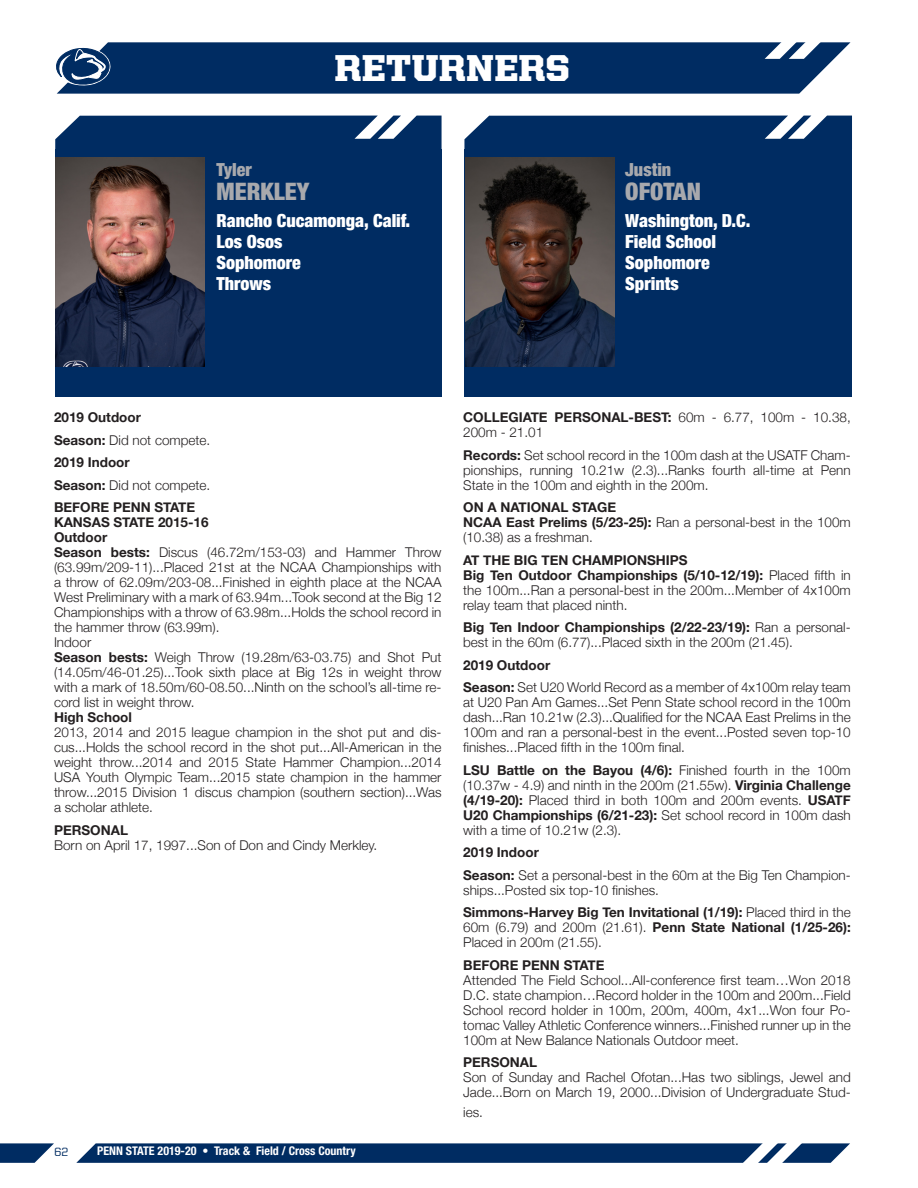
<style>
.page{position:relative;width:918px;height:1188px;background:#fff}
.page>*{position:absolute;margin:0;border:0;box-sizing:border-box;transform-origin:0 0}
._13_Stat_Column_Text{font:900 37.5px "United Serif Reg";color:#fff}
.t1{font:900 condensed 24px "Helvetica Neue";color:#a8a9ad}
.t2{font:900 condensed 18px "Helvetica Neue";color:#fff}
.t3{font:900 condensed 18px "Helvetica Neue";color:#a8a9ad}
.t4{font:300 13.5px/15px "Helvetica Neue";color:#231f20;text-align:justify}
.t5{font:700 13.5px/15px "Helvetica Neue";color:#231f20;text-align:justify}
.t6{font:700 condensed 12px "Helvetica Neue LT Pro";color:#fff}
.t7{font:500 12px "United Serif Reg";color:#002c62}
.s1{font-weight:700}
.s2{font-weight:300}
</style>
<div class="page">
<svg style="left:0;top:1143px;width:54px;height:20px"></svg>
<svg style="left:76px;top:1143px;width:774px;height:20px;background:#173f70"></svg>
<svg style="left:56px;top:42px;width:794px;height:52px;background:#143c6e"></svg>
<div style="left:55px;top:149px;width:387px;height:247px;background:#002c62"></div>
<svg style="left:55px;top:116px;width:387px;height:33px;background:#143d6e"></svg>
<img style="left:55px;top:157px;width:149px;height:210px">
<div style="left:464px;top:149px;width:388px;height:247px;background:#002c62"></div>
<svg style="left:464px;top:116px;width:388px;height:33px;background:#133c6d"></svg>
<img style="left:465px;top:157px;width:149px;height:210px">
<p class="_13_Stat_Column_Text" style="left:334px;top:47px;width:237px">RETURNERS</p>
<p class="t3" style="left:217px;top:159px;width:37px">Tyler</p>
<p class="t1" style="left:217px;top:177px;width:94px">MERKLEY</p>
<p class="t2" style="left:217px;top:210px;width:195px">Rancho Cucamonga, Calif.</p>
<p class="t2" style="left:217px;top:231px;width:68px">Los Osos</p>
<p class="t2" style="left:217px;top:252px;width:86px">Sophomore</p>
<p class="t2" style="left:217px;top:273px;width:56px">Throws</p>
<p class="t3" style="left:625px;top:159px;width:48px">Justin</p>
<p class="t1" style="left:625px;top:177px;width:77px">OFOTAN</p>
<p class="t2" style="left:625px;top:210px;width:127px">Washington, D.C.</p>
<p class="t2" style="left:625px;top:231px;width:92px">Field School</p>
<p class="t2" style="left:625px;top:252px;width:86px">Sophomore</p>
<p class="t2" style="left:625px;top:273px;width:55px">Sprints</p>
<p class="t5" style="left:54px;top:410px;width:89px">2019 Outdoor</p>
<p class="t4" style="left:54px;top:432px;width:158px"><span class="s1">Season:</span> Did not compete.</p>
<p class="t5" style="left:54px;top:455px;width:77px">2019 Indoor</p>
<p class="t4" style="left:54px;top:477px;width:158px"><span class="s1">Season:</span> Did not compete.</p>
<p class="t5" style="left:54px;top:500px;width:143px">BEFORE PENN STATE</p>
<p class="t5" style="left:54px;top:515px;width:156px">KANSAS STATE 2015-16</p>
<p class="t5" style="left:54px;top:530px;width:55px">Outdoor</p>
<p class="t4" style="left:54px;top:545px;width:389px"><span class="s1">Season bests:</span> Discus (46.72m/153-03) and Hammer Throw (63.99m/209-11)...Placed 21st at the NCAA Championships with a throw of 62.09m/203-08...Finished in eighth place at the NCAA West Preliminary with a mark of 63.94m...Took second at the Big 12<br>Championships with a throw of 63.98m...Holds the school record in the hammer throw (63.99m).</p>
<p class="t4" style="left:54px;top:635px;width:39px">Indoor</p>
<p class="t4" style="left:54px;top:650px;width:389px"><span class="s1">Season bests:</span> Weigh Throw (19.28m/63-03.75) and Shot Put (14.05m/46-01.25)...Took sixth place at Big 12s in weight throw with a mark of 18.50m/60-08.50...Ninth on the school’s all-time re&shy;cord list in weight throw.</p>
<p class="t5" style="left:54px;top:710px;width:79px">High School</p>
<p class="t4" style="left:54px;top:725px;width:389px">2013, 2014 and 2015 league champion in the shot put and dis&shy;cus...Holds the school record in the shot put...All-American in the weight throw...2014 and 2015 State Hammer Champion...2014<br>USA Youth Olympic Team...2015 state champion in the hammer throw...2015 Division 1 discus champion (southern section)...Was a scholar athlete.</p>
<p class="t5" style="left:54px;top:822px;width:76px">PERSONAL</p>
<p class="t4" style="left:54px;top:837px;width:325px">Born on April 17, 1997...Son of Don and Cindy Merkley.</p>
<p class="t7" style="left:54px;top:1145px;width:16px">62</p>
<p class="t6" style="left:97px;top:1144px;width:260px">PENN STATE 2019-20 • Track &amp; Field / Cross Country</p>
<p class="t4" style="left:463px;top:410px;width:389px"><span class="s1">COLLEGIATE PERSONAL-BEST:</span> 60m - 6.77, 100m - 10.38,<br>200m - 21.01</p>
<p class="t4" style="left:463px;top:447px;width:389px"><span class="s1">Records:</span> Set school record in the 100m dash at the USATF Cham&shy;pionships, running 10.21w (2.3)...Ranks fourth all-time at Penn State in the 100m and eighth in the 200m.</p>
<p class="t5" style="left:463px;top:500px;width:155px">ON A NATIONAL STAGE</p>
<p class="t4" style="left:463px;top:515px;width:389px"><span class="s1">NCAA East Prelims (5/23-25):</span> Ran a personal-best in the 100m (10.38) as a freshman.</p>
<p class="t5" style="left:463px;top:552px;width:226px">AT THE BIG TEN CHAMPIONSHIPS</p>
<p class="t4" style="left:463px;top:567px;width:389px"><span class="s1">Big Ten Outdoor Championships (5/10-12/19):</span> Placed fifth in the 100m...Ran a personal-best in the 200m...Member of 4x100m relay team that placed ninth.</p>
<p class="t4" style="left:463px;top:620px;width:389px"><span class="s1">Big Ten Indoor Championships (2/22-23/19):</span> Ran a personal&shy;best in the 60m (6.77)...Placed sixth in the 200m (21.45).</p>
<p class="t5" style="left:463px;top:657px;width:89px">2019 Outdoor</p>
<p class="t4" style="left:463px;top:680px;width:389px"><span class="s1">Season:</span> Set U20 World Record as a member of 4x100m relay team at U20 Pan Am Games...Set Penn State school record in the 100m dash...Ran 10.21w (2.3)...Qualified for the NCAA East Prelims in the 100m and ran a personal-best in the event...Posted seven top-10 finishes...Placed fifth in the 100m final.</p>
<p class="t4" style="left:463px;top:762px;width:389px"><span class="s1">LSU Battle on the Bayou (4/6):</span> Finished fourth in the 100m (10.37w - 4.9) and ninth in the 200m (21.55w). <span class="s1">Virginia Challenge (4/19-20):</span> Placed third in both 100m and 200m events. <span class="s1">USATF U20 Championships (6/21-23):</span> Set school record in 100m dash with a time of 10.21w (2.3).</p>
<p class="t5" style="left:463px;top:845px;width:77px">2019 Indoor</p>
<p class="t4" style="left:463px;top:867px;width:389px"><span class="s1">Season:</span> Set a personal-best in the 60m at the Big Ten Champion&shy;ships...Posted six top-10 finishes.</p>
<p class="t5" style="left:463px;top:905px;width:389px">Simmons-Harvey Big Ten Invitational (1/19): <span class="s2">Placed third in the 60m (6.79) and 200m (21.61).</span> Penn State National (1/25-26):<br><span class="s2">Placed in 200m (21.55).</span></p>
<p class="t5" style="left:463px;top:957px;width:143px">BEFORE PENN STATE</p>
<p class="t4" style="left:463px;top:972px;width:389px">Attended The Field School...All-conference first team…Won 2018<br>D.C. state champion…Record holder in the 100m and 200m...Field School record holder in 100m, 200m, 400m, 4x1...Won four Po&shy;tomac Valley Athletic Conference winners...Finished runner up in the 100m at New Balance Nationals Outdoor meet.</p>
<p class="t5" style="left:463px;top:1055px;width:76px">PERSONAL</p>
<p class="t4" style="left:463px;top:1070px;width:389px">Son of Sunday and Rachel Ofotan...Has two siblings, Jewel and<br>Jade...Born on March 19, 2000...Division of Undergraduate Stud-</p>
<p class="t4" style="left:463px;top:1104px;width:21px">ies.</p>
</div>
